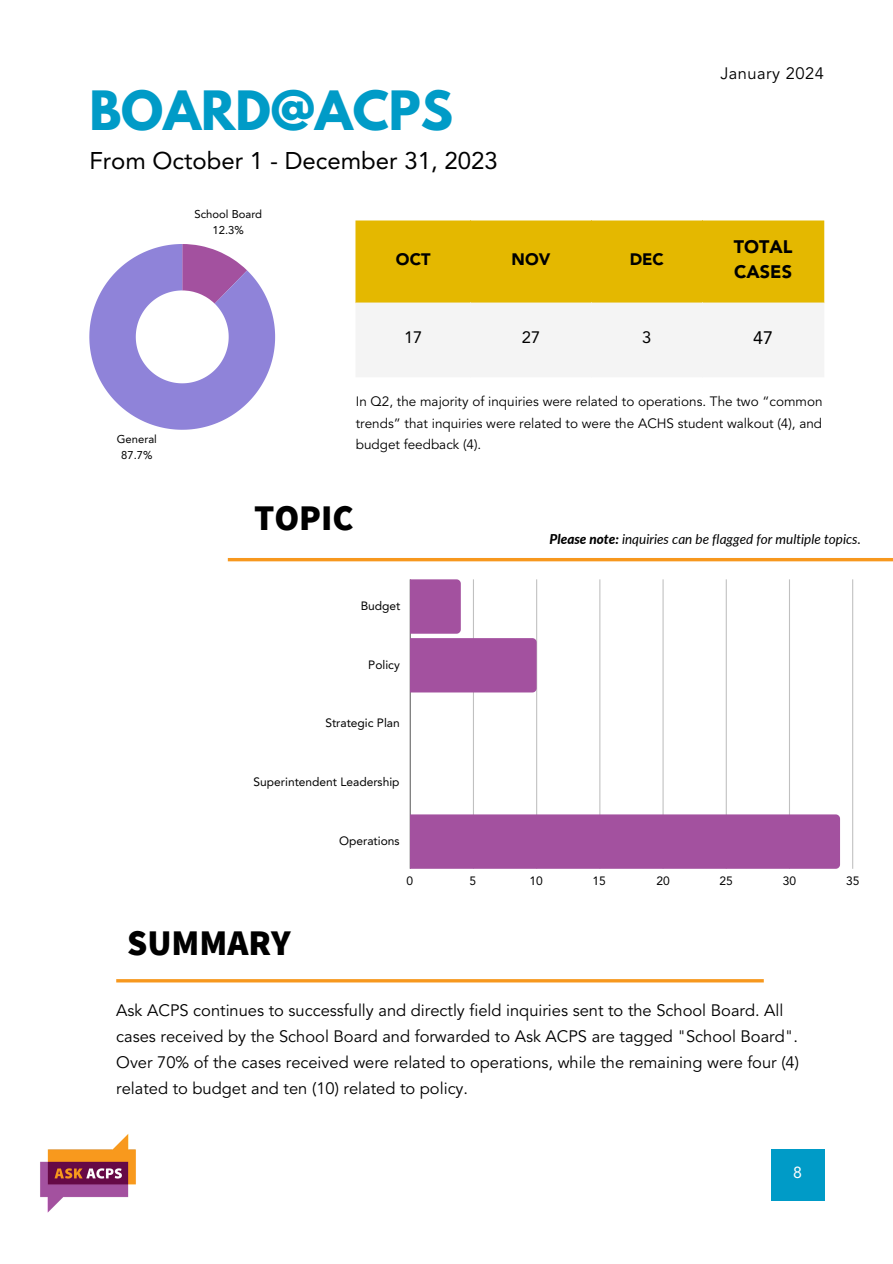
<style>
.page{position:relative;width:893px;height:1264px;background:#fff}
.page>*{position:absolute;margin:0;border:0;box-sizing:border-box;transform-origin:0 0}
.t1{font:700 48px "League Spartan";color:#009bc7}
.t2{font:800 36px "Assistant";color:#000}
.t3{font:24px "Avenir LT Std";color:#000}
.t4{font:900 18px "Avenir LT Std";color:#000}
.t5{font:18px "Avenir LT Std";color:#000}
.t6{font:16.5px/25.8px "Avenir LT Std";color:#000}
.t7{font:16.5px "Avenir LT Std";letter-spacing:.03em;color:#000}
.t8{font:900 16.5px "Avenir LT Std";color:#000}
.t9{font:16.5px "Avenir LT Std";color:#000}
.t10{font:15.9px "Avenir LT Std";color:#fff}
.t11{font:13.5px/21.3px "Avenir LT Std";color:#000;text-align:justify}
.t12{font:italic 13.5px "Lato";color:#000}
.t13{font:12px "Avenir LT Std";color:#000}
.t14{font:11.25px/15.9px "Avenir LT Std";color:#000;text-align:center}
.s1{font-weight:800}
</style>
<div class="page">
<svg style="left:356px;top:221px;width:468px;height:156px"></svg>
<div style="left:771px;top:1148px;width:53px;height:52px;background:#009bc7"></div>
<img style="left:40px;top:1134px;width:96px;height:79px">
<hr style="left:473px;top:579px;width:1px;height:289px;background:#000">
<hr style="left:536px;top:579px;width:1px;height:289px;background:#000">
<hr style="left:599px;top:579px;width:1px;height:289px;background:#000">
<hr style="left:662px;top:579px;width:1px;height:289px;background:#000">
<hr style="left:725px;top:579px;width:1px;height:289px;background:#000">
<hr style="left:788px;top:579px;width:2px;height:289px;background:#000">
<hr style="left:852px;top:579px;width:1px;height:289px;background:#000">
<hr style="left:409px;top:579px;width:2px;height:289px;background:#000">
<svg style="left:410px;top:579px;width:126px;height:113px"></svg>
<div style="left:410px;top:814px;width:430px;height:54px;background:#a3519f"></div>
<hr style="left:228px;top:558px;width:664px;height:3px;background:#f7981e">
<hr style="left:116px;top:979px;width:647px;height:3px;background:#f7981e">
<svg style="left:89px;top:244px;width:186px;height:186px"></svg>
<p class="t1" style="left:89px;top:87px;width:365px">BOARD@ACPS</p>
<p class="t3" style="left:89px;top:151px;width:410px">From October 1 - December 31, 2023</p>
<p class="t14" style="left:194px;top:207px;width:69px">School Board<br>12.3%</p>
<h4 class="t8" style="left:396px;top:252px;width:36px">OCT</h4>
<h1 class="t8" style="left:511px;top:252px;width:40px">NOV</h1>
<h3 class="t8" style="left:629px;top:252px;width:36px">DEC</h3>
<p class="t7" style="left:720px;top:66px;width:105px">January 2024</p>
<p class="t4" style="left:733px;top:240px;width:60px">TOTAL</p>
<p class="t4" style="left:734px;top:264px;width:59px">CASES</p>
<p class="t14" style="left:117px;top:432px;width:42px">General<br>87.7%</p>
<p class="t9" style="left:404px;top:331px;width:20px">17</p>
<p class="t9" style="left:522px;top:331px;width:20px">27</p>
<p class="t9" style="left:642px;top:331px;width:11px">3</p>
<p class="t5" style="left:753px;top:331px;width:22px">47</p>
<h4 class="t11" style="left:356px;top:392px;width:468px">In Q2, the majority of inquiries were related to operations. The two “common trends” that inquiries were related to were the ACHS student walkout (4), and budget feedback (4).</h4>
<h2 class="t2" style="left:254px;top:493px;width:101px">TOPIC</h2>
<p class="t13" style="left:361px;top:601px;width:41px">Budget</p>
<p class="t13" style="left:368px;top:659px;width:33px">Policy</p>
<p class="t13" style="left:325px;top:718px;width:76px">Strategic Plan</p>
<p class="t13" style="left:253px;top:777px;width:147px">Superintendent Leadership</p>
<p class="t13" style="left:339px;top:836px;width:62px">Operations</p>
<p class="t12" style="left:549px;top:530px;width:313px"><span class="s1">Please note:</span> inquiries can be flagged for multiple topics.</p>
<p class="t13" style="left:406px;top:875px;width:8px">0</p>
<p class="t13" style="left:469px;top:875px;width:8px">5</p>
<p class="t13" style="left:529px;top:875px;width:15px">10</p>
<p class="t13" style="left:592px;top:875px;width:15px">15</p>
<p class="t13" style="left:656px;top:875px;width:15px">20</p>
<p class="t13" style="left:719px;top:875px;width:15px">25</p>
<p class="t13" style="left:782px;top:875px;width:15px">30</p>
<p class="t13" style="left:846px;top:875px;width:15px">35</p>
<p class="t2" style="left:127px;top:917px;width:165px">SUMMARY</p>
<h2 class="t6" style="left:116px;top:999px;width:684px">Ask ACPS continues to successfully and directly field inquiries sent to the School Board. All cases received by the School Board and forwarded to Ask ACPS are tagged "School Board".<br>Over 70% of the cases received were related to operations, while the remaining were four (4) related to budget and ten (10) related to policy.</h2>
<p class="t10" style="left:793px;top:1166px;width:10px">8</p>
</div>
